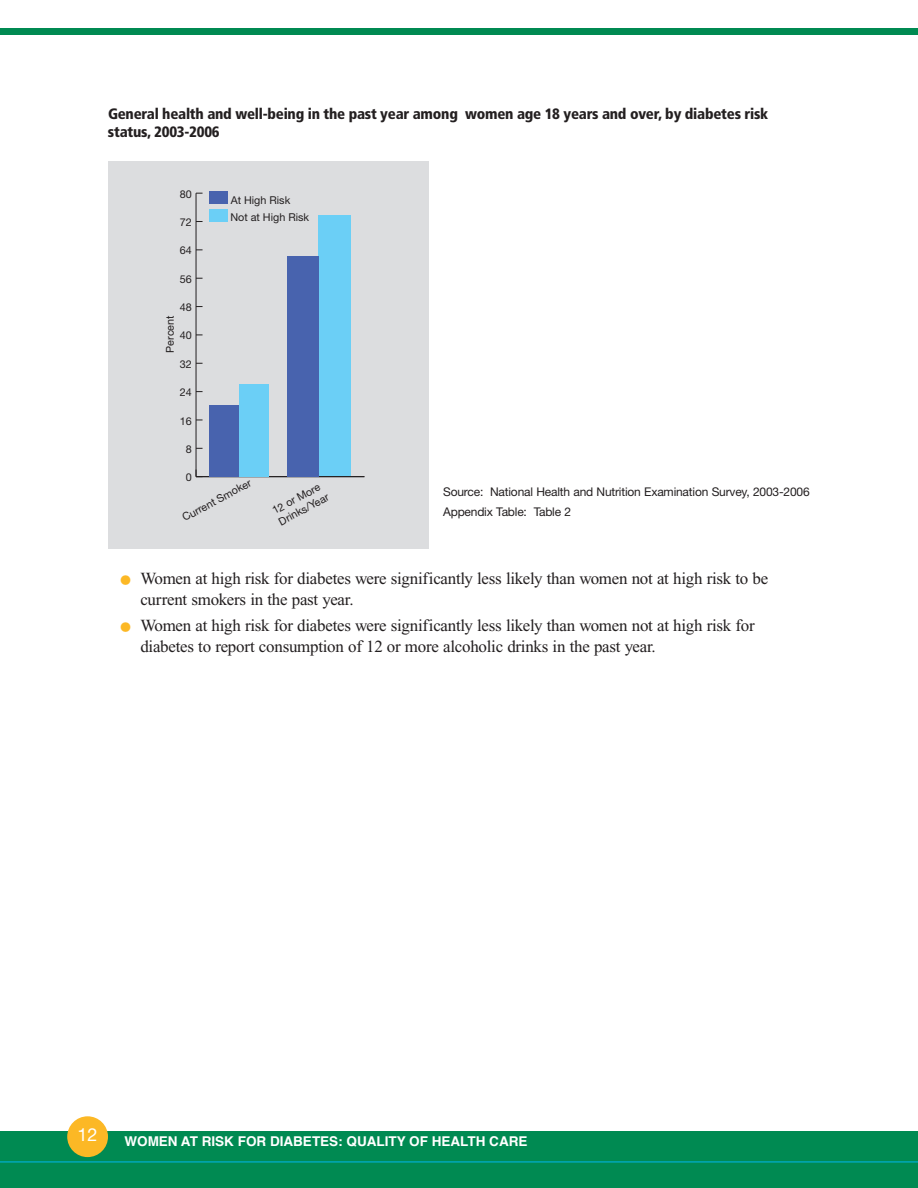
<style>
.page{position:relative;width:918px;height:1188px;background:#fff}
.page>*{position:absolute;margin:0;border:0;box-sizing:border-box;transform-origin:0 0}
.t1{font:18px "Helvetica Neue";color:#fff}
.t2{font:16.95px/21px "Times New Roman";letter-spacing:-.015em;color:#231f20}
.t3{font:900 condensed 15px/18px "Frutiger";letter-spacing:-.015em;color:#231f20}
.t4{font:700 13.5px "Helvetica";color:#fff}
.t5{font:12px/20.4px "Helvetica Neue";letter-spacing:-.015em;color:#231f20}
.t6{font:10.8px/12.9px "Helvetica Neue";color:#231f20}
.s1{font-size:39px;color:#fcb825}
</style>
<div class="page">
<div style="left:0;top:29px;width:918px;height:6px;background:#008a52"></div>
<div style="left:0;top:1131px;width:918px;height:57px;background:#008a52"></div>
<div style="left:67px;top:1116px;width:41px;height:41px;background:#fcb825;border-radius:50%"></div>
<hr style="left:0;top:1161px;width:918px;height:2px;background:#00a8b9">
<div style="left:108px;top:161px;width:320px;height:387px;background:#dcdddf"></div>
<hr style="left:196px;top:476px;width:168px;height:1px;background:#231f20">
<hr style="left:196px;top:193px;width:1px;height:284px;background:#231f20">
<div style="left:239px;top:384px;width:30px;height:93px;background:#6bcff6"></div>
<div style="left:318px;top:215px;width:33px;height:261px;background:#6bcff6"></div>
<div style="left:209px;top:405px;width:30px;height:72px;background:#4863ae"></div>
<div style="left:287px;top:256px;width:32px;height:220px;background:#4863ae"></div>
<div style="left:209px;top:192px;width:19px;height:12px;background:#4863ae"></div>
<div style="left:209px;top:209px;width:18px;height:12px;background:#6bcff6"></div>
<p class="t3" style="left:108px;top:106px;width:662px">General health and well-being in the past year among women age 18 years and over, by diabetes risk status, 2003-2006</p>
<p class="t6" style="left:180px;top:188px;width:14px">80</p>
<p class="t6" style="left:180px;top:217px;width:14px">72</p>
<p class="t6" style="left:180px;top:245px;width:14px">64</p>
<p class="t6" style="left:180px;top:274px;width:14px">56</p>
<p class="t6" style="left:180px;top:302px;width:14px">48</p>
<p class="t6" style="left:165px;top:353px;width:39px;rotate:-90deg">Percent</p>
<p class="t6" style="left:180px;top:330px;width:14px">40</p>
<p class="t6" style="left:180px;top:359px;width:14px">32</p>
<p class="t6" style="left:180px;top:387px;width:14px">24</p>
<p class="t6" style="left:180px;top:415px;width:14px">16</p>
<p class="t6" style="left:186px;top:444px;width:8px">8</p>
<p class="t6" style="left:231px;top:195px;width:61px">At High Risk</p>
<p class="t6" style="left:230px;top:212px;width:80px">Not at High Risk</p>
<p class="t6" style="left:186px;top:472px;width:8px">0</p>
<p class="t6" style="left:181px;top:513px;width:78px;rotate:-28deg">Current Smoker</p>
<p class="t6" style="left:270px;top:506px;width:57px;rotate:-28deg">12 or More<br>Drinks/Year</p>
<p class="t5" style="left:443px;top:483px;width:368px">Source: National Health and Nutrition Examination Survey, 2003-2006<br>Appendix Table: Table 2</p>
<p class="t2" style="left:140px;top:569px;width:629px;text-indent:-22px"><span class="s1">•</span> Women at high risk for diabetes were significantly less likely than women not at high risk to be current smokers in the past year.</p>
<p class="t2" style="left:140px;top:616px;width:616px;text-indent:-22px"><span class="s1">•</span> Women at high risk for diabetes were significantly less likely than women not at high risk for diabetes to report consumption of 12 or more alcoholic drinks in the past year.</p>
<p class="t1" style="left:78px;top:1128px;width:21px">12</p>
<p class="t4" style="left:124px;top:1136px;width:405px">WOMEN AT RISK FOR DIABETES: QUALITY OF HEALTH CARE</p>
</div>
